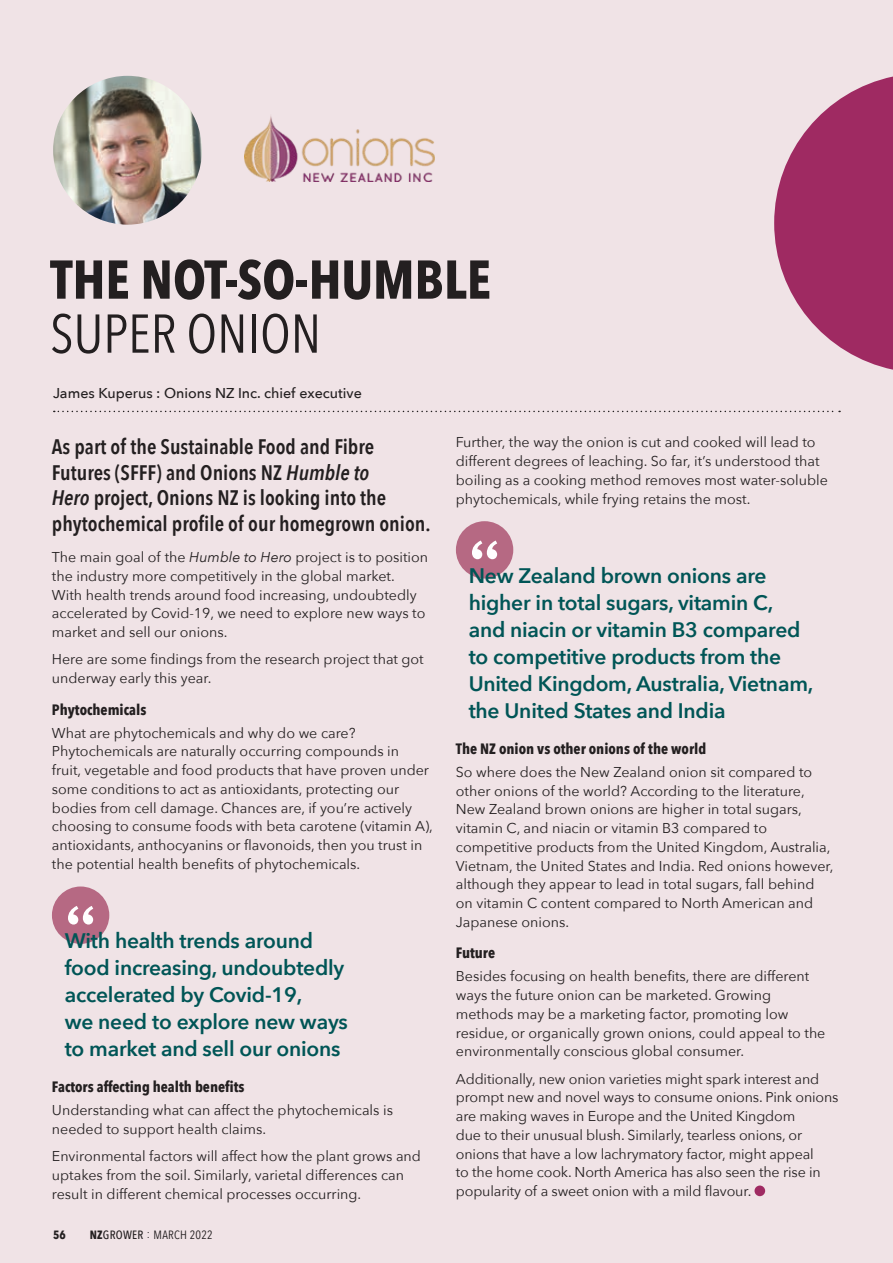
<style>
.page{position:relative;width:893px;height:1263px;background:#fff}
.page>*{position:absolute;margin:0;border:0;box-sizing:border-box;transform-origin:0 0}
.t1{font:700 54px "Avenir Next Condensed";color:#231f20}
.t2{font:54px "Avenir Next Condensed";color:#231f20}
.t3{font:600 21px/27px "Avenir Next";letter-spacing:-.01em;color:#005556}
.t4{font:600 21px/25.5px "Avenir Next Condensed";color:#231f20}
.t5{font:700 15px "Avenir Next Condensed";color:#231f20}
.t6{font:14.25px/18.8px "Avenir Next";color:#231f20}
.t7{font:500 14.25px "Avenir Next";color:#231f20}
.t8{font:12px "Avenir Next Condensed";letter-spacing:.02em;color:#231f20}
.t9{font:700 12px "Avenir Next Condensed";color:#231f20}
.s1{font-style:italic}
.s2{font-weight:700}
.s3{font-weight:500}
</style>
<div class="page">
<div style="left:0;top:0;width:892px;height:1263px;background:#f0e3e6"></div>
<div style="left:52px;top:886px;width:57px;height:58px;background:#b66983;border-radius:50%"></div>
<svg style="left:68px;top:906px;width:25px;height:18px"></svg>
<div style="left:456px;top:521px;width:57px;height:58px;background:#b66983;border-radius:50%"></div>
<svg style="left:472px;top:540px;width:25px;height:19px"></svg>
<div style="left:754px;top:1185px;width:11px;height:11px;background:#9f2a62;border-radius:50%"></div>
<img style="left:53px;top:76px;width:149px;height:149px;border-radius:74px">
<svg style="left:54px;top:411px;width:786px;height:1px"></svg>
<svg style="left:774px;top:77px;width:119px;height:293px"></svg>
<img style="left:245px;top:116px;width:190px;height:65px">
<h1 class="t1" style="left:50px;top:247px;width:442px">THE NOT-SO-HUMBLE</h1>
<h1 class="t2" style="left:50px;top:288px;width:272px">SUPER ONION</h1>
<p class="t7" style="left:53px;top:381px;width:310px">James Kuperus : Onions NZ Inc. chief executive</p>
<h2 class="t4" style="left:52px;top:433px;width:380px">As part of the Sustainable Food and Fibre Futures (SFFF) and Onions NZ <span class="s1">Humble to<br>Hero</span> project, Onions NZ is looking into the phytochemical profile of our homegrown onion.</h2>
<p class="t6" style="left:52px;top:547px;width:378px">The main goal of the <span class="s1">Humble to Hero</span> project is to position the industry more competitively in the global market.<br>With health trends around food increasing, undoubtedly accelerated by Covid-19, we need to explore new ways to market and sell our onions.</p>
<p class="t6" style="left:52px;top:649px;width:373px">Here are some findings from the research project that got underway early this year.</p>
<p class="t5" style="left:52px;top:700px;width:96px">Phytochemicals</p>
<p class="t6" style="left:52px;top:723px;width:383px">What are phytochemicals and why do we care?<br>Phytochemicals are naturally occurring compounds in<br>fruit, vegetable and food products that have proven under some conditions to act as antioxidants, protecting our bodies from cell damage. Chances are, if you’re actively choosing to consume foods with beta carotene (vitamin A), antioxidants, anthocyanins or flavonoids, then you trust in the potential health benefits of phytochemicals.</p>
<h2 class="t3" style="left:65px;top:927px;width:285px">With health trends around food increasing, undoubtedly accelerated by Covid-19,<br>we need to explore new ways to market and sell our onions</h2>
<p class="t5" style="left:52px;top:1078px;width:194px">Factors affecting health benefits</p>
<p class="t6" style="left:52px;top:1100px;width:343px">Understanding what can affect the phytochemicals is needed to support health claims.</p>
<p class="t6" style="left:52px;top:1146px;width:371px">Environmental factors will affect how the plant grows and uptakes from the soil. Similarly, varietal differences can result in different chemical processes occurring.</p>
<p class="t9" style="left:53px;top:1228px;width:14px">56</p>
<p class="t8" style="left:90px;top:1225px;width:125px"><span class="s2">NZ</span><span class="s3">GROWER</span> : MARCH 2022</p>
<p class="t6" style="left:456px;top:432px;width:373px">Further, the way the onion is cut and cooked will lead to different degrees of leaching. So far, it’s understood that boiling as a cooking method removes most water-soluble phytochemicals, while frying retains the most.</p>
<h2 class="t3" style="left:469px;top:562px;width:346px">New Zealand brown onions are higher in total sugars, vitamin C, and niacin or vitamin B3 compared to competitive products from the<br>United Kingdom, Australia, Vietnam, the United States and India</h2>
<p class="t5" style="left:456px;top:739px;width:252px">The NZ onion vs other onions of the world</p>
<p class="t6" style="left:456px;top:762px;width:379px">So where does the New Zealand onion sit compared to other onions of the world? According to the literature, New Zealand brown onions are higher in total sugars, vitamin C, and niacin or vitamin B3 compared to competitive products from the United Kingdom, Australia, Vietnam, the United States and India. Red onions however, although they appear to lead in total sugars, fall behind on vitamin C content compared to North American and Japanese onions.</p>
<p class="t5" style="left:456px;top:944px;width:41px">Future</p>
<p class="t6" style="left:456px;top:966px;width:371px">Besides focusing on health benefits, there are different ways the future onion can be marketed. Growing methods may be a marketing factor, promoting low residue, or organically grown onions, could appeal to the environmentally conscious global consumer.</p>
<p class="t6" style="left:456px;top:1069px;width:384px">Additionally, new onion varieties might spark interest and prompt new and novel ways to consume onions. Pink onions are making waves in Europe and the United Kingdom<br>due to their unusual blush. Similarly, tearless onions, or onions that have a low lachrymatory factor, might appeal<br>to the home cook. North America has also seen the rise in popularity of a sweet onion with a mild flavour.</p>
</div>
